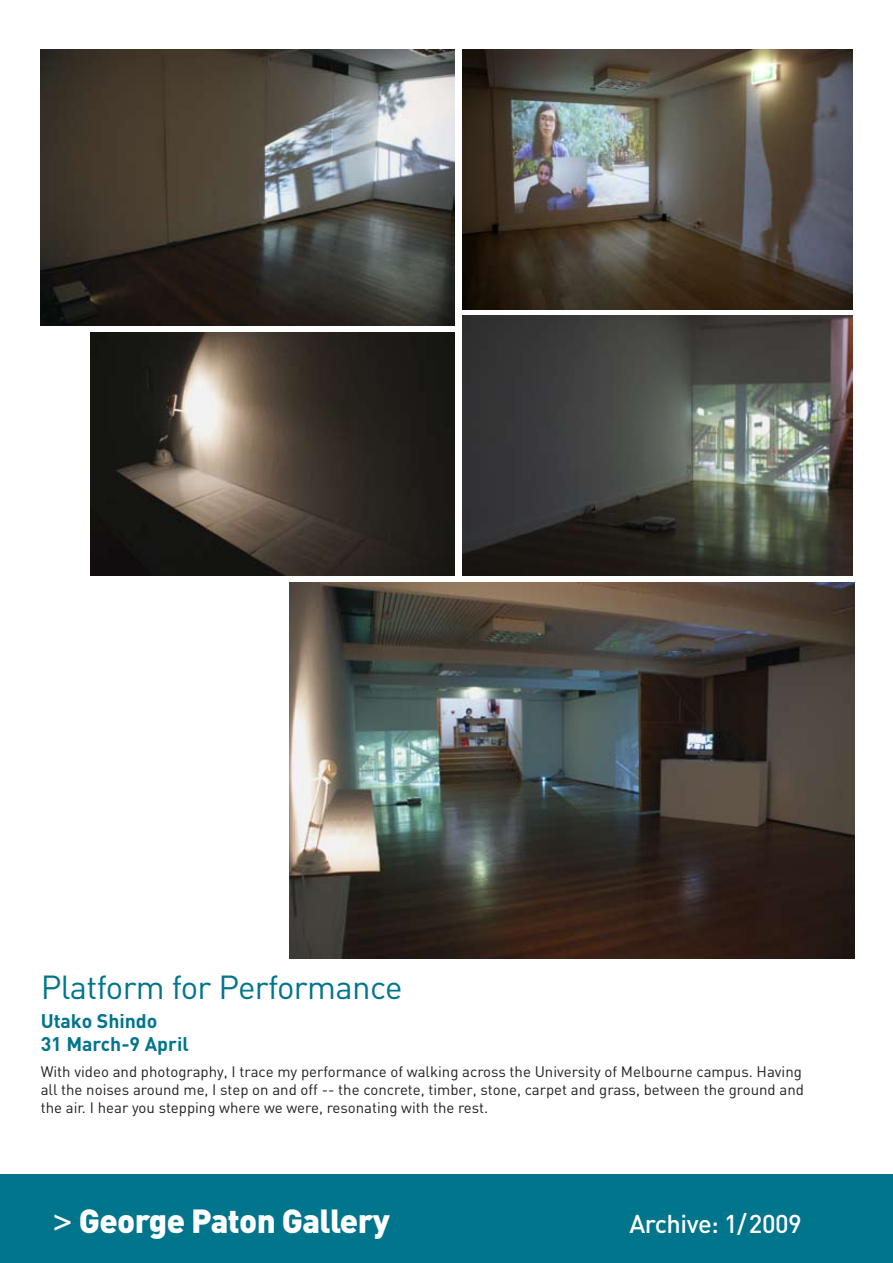
<style>
.page{position:relative;width:893px;height:1263px;background:#fff}
.page>*{position:absolute;margin:0;border:0;box-sizing:border-box;transform-origin:0 0}
.t1{font:33px "DIN";letter-spacing:-.02em;color:#00758c}
.t2{font:900 33px "DIN";letter-spacing:-.02em;color:#fff}
.t3{font:500 25.5px "DIN";letter-spacing:-.02em;color:#fff}
.t4{font:700 19.5px/23.4px "DIN";color:#00758c}
.t5{font:15px/18px "DIN";color:#231f20}
.s1{font-family:"Futura";font-weight:400}
</style>
<div class="page">
<div style="left:0;top:1174px;width:893px;height:89px;background:#00758c"></div>
<img style="left:289px;top:582px;width:565px;height:377px">
<img style="left:41px;top:50px;width:414px;height:275px">
<img style="left:462px;top:49px;width:391px;height:260px">
<img style="left:462px;top:315px;width:390px;height:260px">
<img style="left:91px;top:333px;width:364px;height:242px">
<h1 class="t1" style="left:41px;top:967px;width:363px">Platform for Performance</h1>
<h3 class="t4" style="left:41px;top:1008px;width:150px">Utako Shindo<br>31 March-9 April</h3>
<p class="t5" style="left:41px;top:1062px;width:765px">With video and photography, I trace my performance of walking across the University of Melbourne campus. Having all the noises around me, I step on and off -- the concrete, timber, stone, carpet and grass, between the ground and the air. I hear you stepping where we were, resonating with the rest.</p>
<h1 class="t2" style="left:52px;top:1198px;width:339px"><span class="s1">&gt;</span> George Paton Gallery</h1>
<h2 class="t3" style="left:629px;top:1207px;width:174px">Archive: 1/2009</h2>
</div>
